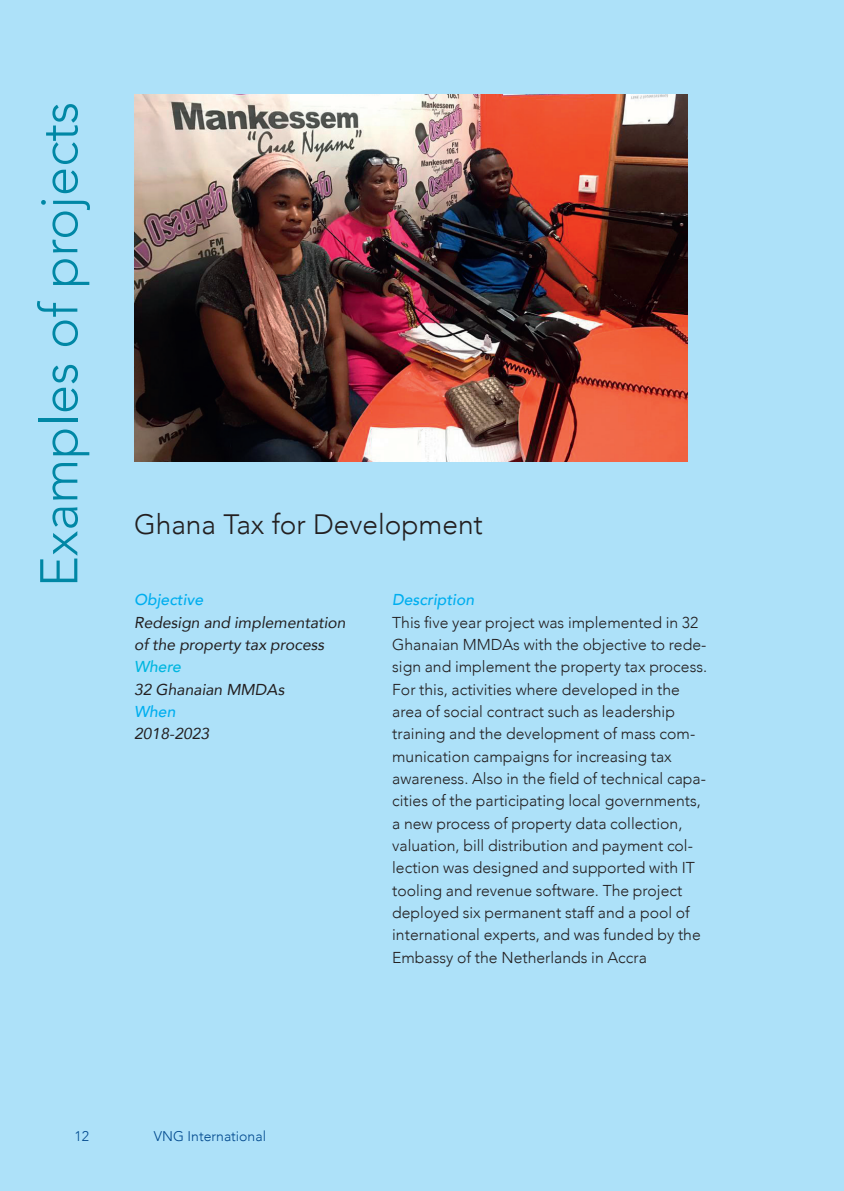
<style>
.page{position:relative;width:844px;height:1191px;background:#fff}
.page>*{position:absolute;margin:0;border:0;box-sizing:border-box;transform-origin:0 0}
.t1{font:300 52.5px "Avenir";color:#0087a5}
.t2{font:300 28px "Avenir";color:#231f20}
.t3{font:300 15.75px/22.4px "Avenir";color:#231f20}
.t4{font:italic 15.75px/22.4px "Avenir";color:#231f20}
.t5{font:italic 500 15.75px "Avenir";color:#00aeef}
.t6{font:italic 500 15.75px "Avenir";color:#00b6e0}
.t7{font:300 14px "Avenir";color:#01498e}
</style>
<div class="page">
<div style="left:0;top:0;width:843px;height:1191px;background:#ade1f9"></div>
<img style="left:134px;top:94px;width:553px;height:367px">
<h1 class="t1" style="left:28px;top:587px;width:487px;rotate:-90deg">Examples of projects</h1>
<h2 class="t2" style="left:134px;top:508px;width:350px">Ghana Tax for Development</h2>
<p class="t5" style="left:134px;top:590px;width:71px">Objective</p>
<p class="t4" style="left:134px;top:611px;width:213px">Redesign and implementation of the property tax process</p>
<p class="t6" style="left:134px;top:657px;width:48px">Where</p>
<p class="t4" style="left:134px;top:678px;width:152px">32 Ghanaian MMDAs</p>
<p class="t5" style="left:134px;top:702px;width:43px">When</p>
<p class="t4" style="left:134px;top:722px;width:77px">2018-2023</p>
<p class="t5" style="left:392px;top:590px;width:83px">Description</p>
<p class="t3" style="left:392px;top:611px;width:316px">This five year project was implemented in 32<br>Ghanaian MMDAs with the objective to rede&shy;sign and implement the property tax process.<br>For this, activities where developed in the area of social contract such as leadership training and the development of mass com&shy;munication campaigns for increasing tax awareness. Also in the field of technical capa&shy;cities of the participating local governments, a new process of property data collection, valuation, bill distribution and payment col&shy;lection was designed and supported with IT tooling and revenue software. The project deployed six permanent staff and a pool of international experts, and was funded by the Embassy of the Netherlands in Accra</p>
<p class="t7" style="left:74px;top:1128px;width:16px">12</p>
<p class="t7" style="left:154px;top:1128px;width:114px">VNG International</p>
</div>
